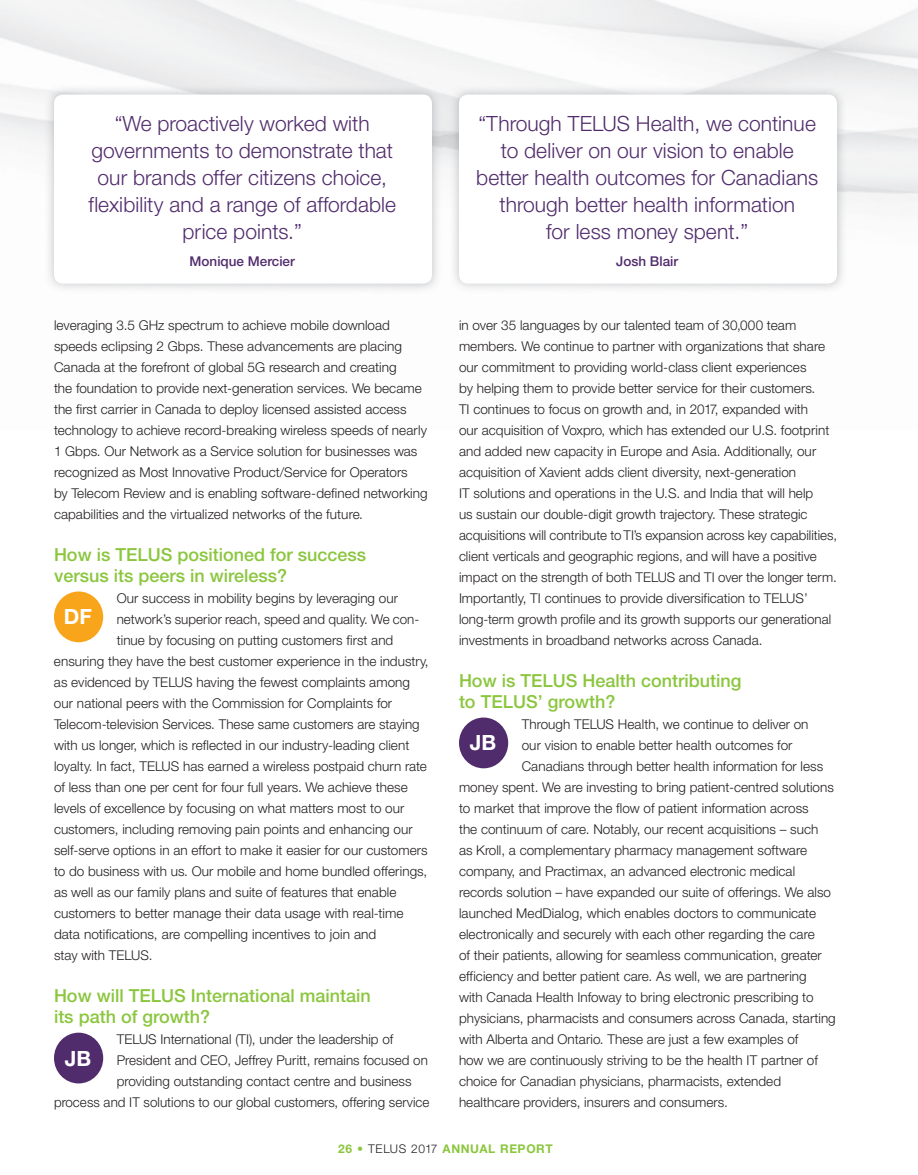
<style>
.page{position:relative;width:918px;height:1175px;background:#fff}
.page>*{position:absolute;margin:0;border:0;box-sizing:border-box;transform-origin:0 0}
.t1{font:300 21px/27px "Helve TELUS";color:#512c6c;text-align:center}
.t2{font:700 21px "Helve TELUS";color:#fff}
.t3{font:500 18px/21px "Helve TELUS";color:#8bc63e}
.t4{font:300 13.5px/21px "Helve TELUS";color:#231f20}
.t5{font:500 13.5px "Helve TELUS";color:#512c6c}
.t6{font:700 12px "Helve TELUS";letter-spacing:.05em;color:#8bc63e}
.s1{font-weight:300;color:#231f20}
</style>
<div class="page">
<img style="left:846px;top:119px;width:71px;height:83px">
<img style="left:280px;top:78px;width:61px;height:7px">
<div style="left:54px;top:591px;width:49px;height:51px;background:#f9a51b;border-radius:50%"></div>
<div style="left:54px;top:1032px;width:49px;height:51px;background:#512c6c;border-radius:50%"></div>
<div style="left:459px;top:717px;width:49px;height:51px;background:#512c6c;border-radius:50%"></div>
<img style="left:450px;top:85px;width:396px;height:205px">
<div style="left:459px;top:94px;width:378px;height:190px;background:#fff;border-radius:9px"></div>
<img style="left:45px;top:85px;width:396px;height:205px">
<div style="left:54px;top:94px;width:378px;height:190px;background:#fff;border-radius:9px"></div>
<h1 class="t1" style="left:88px;top:111px;width:309px">“We proactively worked with governments to demonstrate that our brands offer citizens choice, flexibility and a range of affordable price points.”</h1>
<p class="t5" style="left:190px;top:256px;width:107px">Monique Mercier</p>
<p class="t4" style="left:54px;top:316px;width:375px">leveraging 3.5 GHz spectrum to achieve mobile download speeds eclipsing 2 Gbps. These advancements are placing Canada at the forefront of global 5G research and creating<br>the foundation to provide next-generation services. We became the first carrier in Canada to deploy licensed assisted access technology to achieve record-breaking wireless speeds of nearly 1 Gbps. Our Network as a Service solution for businesses was recognized as Most Innovative Product/Service for Operators<br>by Telecom Review and is enabling software-defined networking capabilities and the virtualized networks of the future.</p>
<h2 class="t3" style="left:54px;top:546px;width:314px">How is TELUS positioned for success versus its peers in wireless?</h2>
<h1 class="t2" style="left:64px;top:609px;width:30px">DF</h1>
<p class="t4" style="left:117px;top:589px;width:283px">Our success in mobility begins by leveraging our</p>
<p class="t4" style="left:117px;top:610px;width:304px">network’s superior reach, speed and quality. We con-</p>
<p class="t4" style="left:117px;top:631px;width:278px">tinue by focusing on putting cus tomers first and</p>
<p class="t4" style="left:54px;top:652px;width:376px">ensuring they have the best customer experi ence in the industry,</p>
<p class="t4" style="left:54px;top:673px;width:357px">as evidenced by TELUS having the fewest complaints among</p>
<p class="t4" style="left:54px;top:694px;width:340px">our national peers with the Commission for Complaints for</p>
<p class="t4" style="left:54px;top:715px;width:367px">Telecom-television Services. These same customers are staying</p>
<p class="t4" style="left:54px;top:736px;width:357px">with us longer, which is reflected in our industry-leading client</p>
<p class="t4" style="left:54px;top:757px;width:374px">loyalty. In fact, TELUS has earned a wireless postpaid churn rate</p>
<p class="t4" style="left:54px;top:778px;width:355px">of less than one per cent for four full years. We achieve these</p>
<p class="t4" style="left:54px;top:799px;width:352px">levels of excellence by focusing on what matters most to our</p>
<p class="t4" style="left:54px;top:820px;width:360px">customers, including removing pain points and enhancing our</p>
<p class="t4" style="left:54px;top:841px;width:375px">self-serve options in an effort to make it easier for our customers</p>
<p class="t4" style="left:54px;top:862px;width:375px">to do business with us. Our mobile and home bundled offerings,</p>
<p class="t4" style="left:54px;top:883px;width:344px">as well as our family plans and suite of features that enable</p>
<p class="t4" style="left:54px;top:904px;width:351px">customers to better manage their data usage with real-time</p>
<p class="t4" style="left:54px;top:925px;width:324px">data notifications, are compelling incentives to join and</p>
<p class="t4" style="left:54px;top:946px;width:100px">stay with TELUS.</p>
<h2 class="t3" style="left:54px;top:987px;width:318px">How will TELUS International maintain its path of growth?</h2>
<h1 class="t2" style="left:65px;top:1050px;width:28px">JB</h1>
<p class="t4" style="left:117px;top:1030px;width:278px">TELUS International (TI), under the leadership of</p>
<p class="t4" style="left:117px;top:1051px;width:313px">President and CEO, Jeffrey Puritt, remains focused on</p>
<p class="t4" style="left:117px;top:1072px;width:296px">providing outstanding contact centre and business</p>
<p class="t4" style="left:54px;top:1093px;width:377px">process and IT solutions to our global customers, offering service</p>
<h1 class="t1" style="left:476px;top:111px;width:343px">“Through TELUS Health, we continue to deliver on our vision to enable better health outcomes for Canadians through better health information<br>for less money spent.”</h1>
<p class="t5" style="left:616px;top:256px;width:64px">Josh Blair</p>
<p class="t4" style="left:459px;top:316px;width:380px">in over 35 languages by our talented team of 30,000 team members. We continue to partner with organizations that share our commitment to providing world-class client experiences<br>by helping them to provide better service for their customers.<br>TI continues to focus on growth and, in 2017, expanded with<br>our acquisition of Voxpro, which has extended our U.S. footprint and added new capacity in Europe and Asia. Additionally, our acquisition of Xavient adds client diversity, next-generation<br>IT solutions and operations in the U.S. and India that will help<br>us sustain our double-digit growth trajectory. These strategic acquisitions will contribute to TI’s expansion across key capabilities, client verticals and geographic regions, and will have a positive impact on the strength of both TELUS and TI over the longer term.<br>Importantly, TI continues to provide diversification to TELUS’ long-term growth profile and its growth supports our generational investments in broadband networks across Canada.</p>
<h2 class="t3" style="left:459px;top:672px;width:284px">How is TELUS Health contributing to TELUS’ growth?</h2>
<h1 class="t2" style="left:470px;top:735px;width:28px">JB</h1>
<p class="t4" style="left:522px;top:715px;width:288px">Through TELUS Health, we continue to deliver on</p>
<p class="t4" style="left:522px;top:736px;width:272px">our vision to enable better health outcomes for</p>
<p class="t4" style="left:522px;top:757px;width:303px">Canadians through better health information for less</p>
<p class="t4" style="left:459px;top:778px;width:376px">money spent. We are investing to bring patient-centred solutions</p>
<p class="t4" style="left:459px;top:799px;width:351px">to market that improve the flow of patient information across</p>
<p class="t4" style="left:459px;top:820px;width:361px">the continuum of care. Notably, our recent acquisitions – such</p>
<p class="t4" style="left:459px;top:841px;width:350px">as Kroll, a complementary pharmacy management software</p>
<p class="t4" style="left:459px;top:862px;width:338px">company, and Practimax, an advanced electronic medical</p>
<p class="t4" style="left:459px;top:883px;width:374px">records solution – have expanded our suite of offerings. We also</p>
<p class="t4" style="left:459px;top:904px;width:359px">launched MedDialog, which enables doctors to communicate</p>
<p class="t4" style="left:459px;top:925px;width:357px">electronically and securely with each other regarding the care</p>
<p class="t4" style="left:459px;top:946px;width:364px">of their patients, allowing for seamless communication, greater</p>
<p class="t4" style="left:459px;top:967px;width:349px">efficiency and better patient care. As well, we are partnering</p>
<p class="t4" style="left:459px;top:988px;width:356px">with Canada Health Infoway to bring electronic prescribing to</p>
<p class="t4" style="left:459px;top:1009px;width:378px">physicians, pharmacists and consumers across Canada, starting</p>
<p class="t4" style="left:459px;top:1030px;width:341px">with Alberta and Ontario. These are just a few examples of</p>
<p class="t4" style="left:459px;top:1051px;width:360px">how we are continuously striving to be the health IT partner of</p>
<p class="t4" style="left:459px;top:1072px;width:324px">choice for Canadian physicians, pharmacists, extended</p>
<p class="t4" style="left:459px;top:1093px;width:270px">healthcare providers, insurers and consumers.</p>
<p class="t6" style="left:338px;top:1144px;width:216px">26 • <span class="s1">TELUS 2017</span> ANNUAL REPORT</p>
</div>
